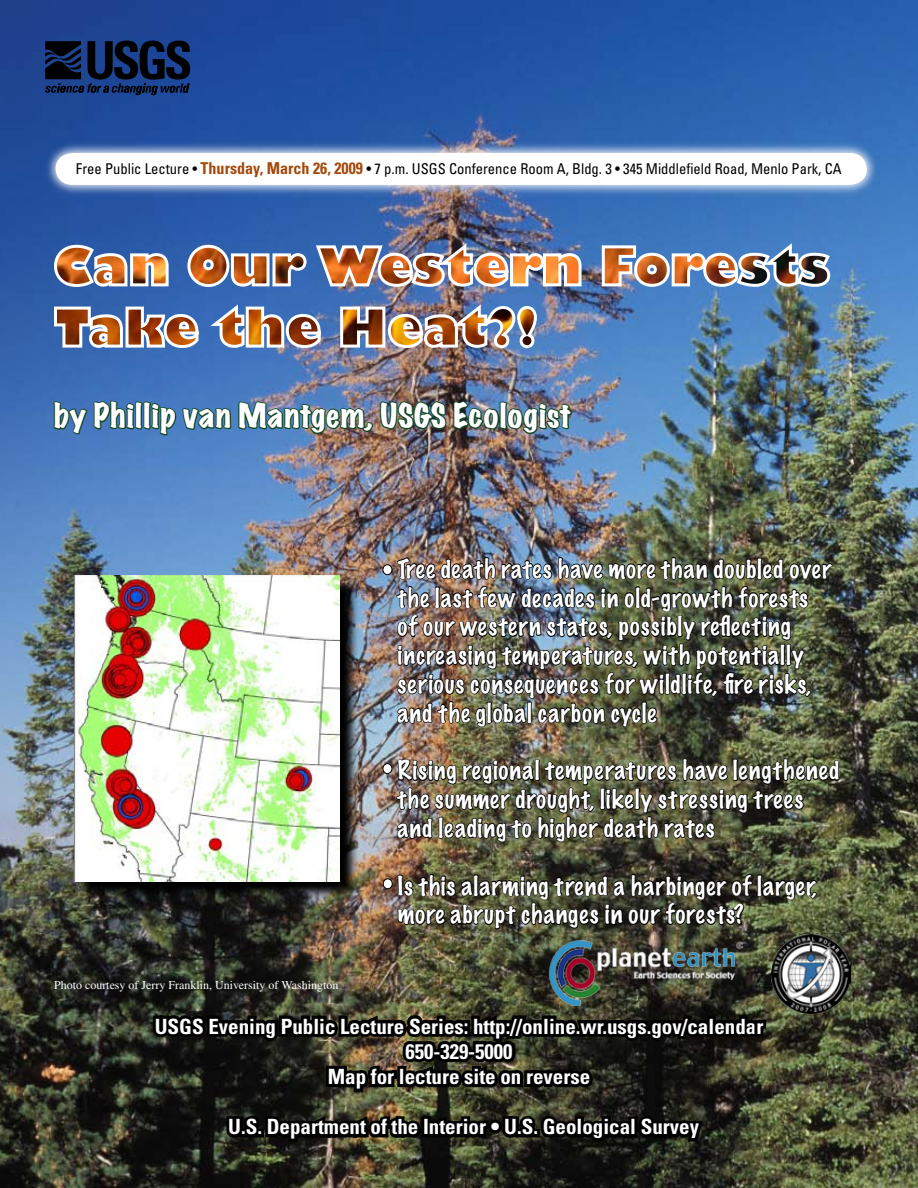
<style>
.page{position:relative;width:918px;height:1188px;background:#fff}
.page>*{position:absolute;margin:0;border:0;box-sizing:border-box;transform-origin:0 0}
.t1{font:expanded 30px "Marker Felt";letter-spacing:.035em;color:#fff}
.t2{font:100 24px/28.8px "Marker Felt";letter-spacing:.04em;color:#fff}
.t3{font:700 condensed 21px/25.2px "Univers";color:#fff;text-align:center}
.t4{font:condensed 14.85px "Univers";color:#000}
.t5{font:12px "Times";color:#fff}
.s1{font-weight:700;font-size:16.35px;color:#a3490b}
</style>
<div class="page">
<img style="left:0;top:0;width:918px;height:1188px">
<img style="left:76px;top:577px;width:283px;height:323px">
<img style="left:74px;top:575px;width:266px;height:306px">
<div style="left:37px;top:133px;width:840px;height:63px;background:#fff;opacity:.75"></div>
<div style="left:46px;top:143px;width:830px;height:51px;background:#fff;opacity:.75"></div>
<svg style="left:56px;top:153px;width:811px;height:32px"></svg>
<img style="left:52px;top:381px;width:522px;height:64px">
<img style="left:395px;top:556px;width:445px;height:287px">
<img style="left:150px;top:873px;width:668px;height:315px">
<div style="left:383px;top:764px;width:9px;height:10px;background:#fff;border-radius:50%"></div>
<div style="left:382px;top:763px;width:10px;height:11px;border:1px solid #000;border-radius:50%"></div>
<div style="left:383px;top:565px;width:9px;height:10px;background:#fff;border-radius:50%"></div>
<div style="left:382px;top:564px;width:10px;height:11px;border:1px solid #000;border-radius:50%"></div>
<div style="left:383px;top:879px;width:9px;height:10px;background:#fff;border-radius:50%"></div>
<div style="left:383px;top:878px;width:10px;height:11px;border:1px solid #000;border-radius:50%"></div>
<svg style="left:45px;top:41px;width:145px;height:54px;background:#0e2149"></svg>
<img style="left:53px;top:240px;width:779px;height:49px">
<img style="left:52px;top:301px;width:486px;height:49px">
<img style="left:549px;top:940px;width:193px;height:66px">
<img style="left:771px;top:934px;width:79px;height:80px">
<p class="t4" style="left:76px;top:159px;width:767px">Free Public Lecture • <span class="s1">Thursday, March 26, 2009</span> • 7 p.m. USGS Conference Room A, Bldg. 3 • 345 Middlefield Road, Menlo Park, CA</p>
<p class="t1" style="left:54px;top:394px;width:519px">by Phillip van Mantgem, USGS Ecologist</p>
<p class="t5" style="left:54px;top:978px;width:286px">Photo courtesy of Jerry Franklin, University of Washington</p>
<p class="t2" style="left:398px;top:553px;width:435px">Tree death rates have more than doubled over the last few decades in old-growth forests of our western states, possibly reflecting increasing temperatures, with potentially serious consequences for wildlife, fire risks, and the global carbon cycle</p>
<p class="t2" style="left:398px;top:755px;width:443px">Rising regional temperatures have lengthened the summer drought, likely stressing trees and leading to higher death rates</p>
<p class="t2" style="left:398px;top:870px;width:421px">Is this alarming trend a harbinger of larger, more abrupt changes in our forests?</p>
<p class="t3" style="left:155px;top:1014px;width:610px">USGS Evening Public Lecture Series: http://online.wr.usgs.gov/calendar<br>650-329-5000<br>Map for lecture site on reverse</p>
<p class="t3" style="left:228px;top:1114px;width:472px">U.S. Department of the Interior • U.S. Geological Survey</p>
</div>
